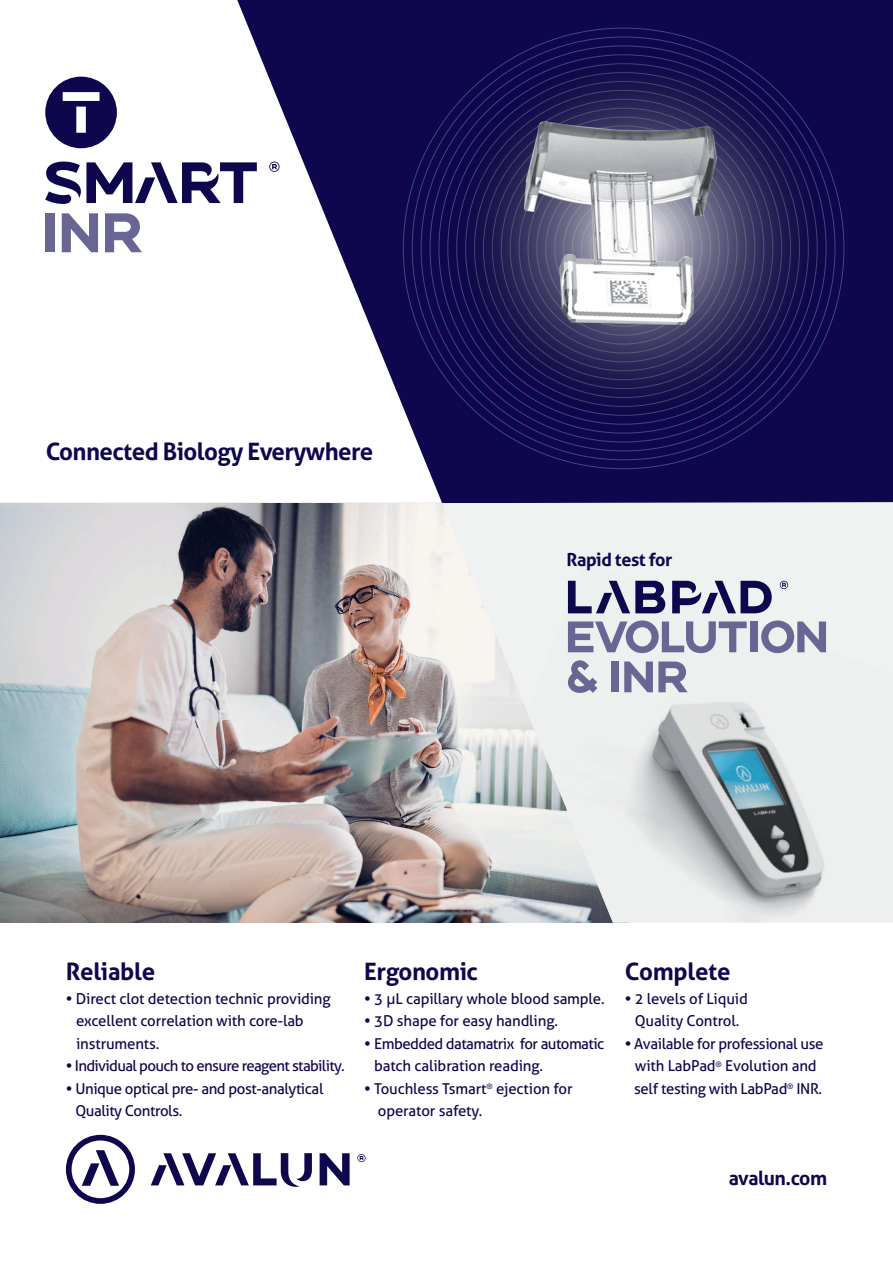
<style>
.page{position:relative;width:893px;height:1263px;background:#fff}
.page>*{position:absolute;margin:0;border:0;box-sizing:border-box;transform-origin:0 0}
.t1{font:700 24px "Aller";letter-spacing:-.025em;color:#0f074d}
.t2{font:700 19.5px "Aller";letter-spacing:-.025em;color:#0f074d}
.t3{font:700 18px "Aller";letter-spacing:-.025em;color:#0f074d}
.t4{font:15px/22.5px "Aller";letter-spacing:-.01em;color:#0f074d}
.t5{font:15px/22.5px "Aller";letter-spacing:-.035em;color:#0f074d}
.t6{font:15px "Aller";letter-spacing:-.045em;color:#0f074d}
.s1{font-weight:700}
</style>
<div class="page">
<div style="left:0;top:0;width:893px;height:503px;background:#0f074d"></div>
<svg style="left:0;top:0;width:442px;height:503px;fill:#fff"></svg>
<svg style="left:457px;top:53px;width:364px;height:364px"></svg>
<svg style="left:320px;top:1153px;width:30px;height:32px"></svg>
<svg style="left:357px;top:1154px;width:9px;height:8px"></svg>
<svg style="left:151px;top:1153px;width:161px;height:34px"></svg>
<svg style="left:66px;top:1135px;width:69px;height:69px"></svg>
<svg style="left:45px;top:77px;width:72px;height:71px"></svg>
<svg style="left:45px;top:162px;width:212px;height:42px"></svg>
<svg style="left:269px;top:162px;width:11px;height:10px"></svg>
<div style="left:45px;top:213px;width:9px;height:39px;background:#6a6693"></div>
<svg style="left:62px;top:213px;width:36px;height:39px"></svg>
<svg style="left:105px;top:213px;width:37px;height:39px"></svg>
<img style="left:468px;top:77px;width:261px;height:289px">
<img style="left:0;top:503px;width:442px;height:419px">
<svg style="left:442px;top:502px;width:451px;height:420px;fill:#eeefef"></svg>
<svg style="left:568px;top:581px;width:97px;height:32px;background:#8481a2"></svg>
<svg style="left:780px;top:581px;width:8px;height:8px"></svg>
<svg style="left:672px;top:581px;width:100px;height:32px"></svg>
<svg style="left:568px;top:620px;width:179px;height:33px;background:#b0afc4"></svg>
<div style="left:750px;top:621px;width:8px;height:31px;background:#6a6693"></div>
<svg style="left:761px;top:620px;width:65px;height:33px"></svg>
<svg style="left:568px;top:660px;width:29px;height:33px"></svg>
<div style="left:611px;top:661px;width:7px;height:31px;background:#6a6693"></div>
<svg style="left:624px;top:661px;width:64px;height:31px;background:#a09eb8"></svg>
<h1 class="t1" style="left:45px;top:436px;width:329px">Connected Biology Everywhere</h1>
<p class="t3" style="left:567px;top:548px;width:107px">Rapid test for</p>
<h1 class="t1" style="left:66px;top:956px;width:91px">Reliable</h1>
<p class="t4" style="left:76px;top:987px;width:256px;text-indent:-10px"><span class="s1">•</span> Direct clot detection technic providing excellent correlation with core-lab instruments.</p>
<p class="t6" style="left:66px;top:1057px;width:280px"><span class="s1">•</span> Individual pouch to ensure reagent stability.</p>
<p class="t4" style="left:75px;top:1077px;width:250px;text-indent:-9px"><span class="s1">•</span> Unique optical pre- and post-analytical<br>Quality Controls.</p>
<h1 class="t1" style="left:364px;top:956px;width:115px">Ergonomic</h1>
<p class="t4" style="left:364px;top:987px;width:242px"><span class="s1">•</span> 3 µL capillary whole blood sample.</p>
<p class="t4" style="left:364px;top:1009px;width:195px"><span class="s1">•</span> 3D shape for easy handling.</p>
<p class="t5" style="left:374px;top:1032px;width:232px;text-indent:-10px"><span class="s1">•</span> Embedded datamatrix for automatic batch calibration reading.</p>
<p class="t4" style="left:378px;top:1077px;width:196px;text-indent:-14px"><span class="s1">•</span> Touchless Tsmart<sup>®</sup> ejection for operator safety.</p>
<h1 class="t1" style="left:625px;top:956px;width:108px">Complete</h1>
<p class="t4" style="left:625px;top:987px;width:125px;text-align:center"><span class="s1">•</span> 2 levels of Liquid<br>Quality Control.</p>
<p class="t4" style="left:625px;top:1032px;width:200px;text-align:center"><span class="s1">•</span> Available for professional use with LabPad<sup>®</sup> Evolution and self testing with LabPad<sup>®</sup> INR.</p>
<h2 class="t2" style="left:729px;top:1166px;width:100px">avalun.com</h2>
</div>
